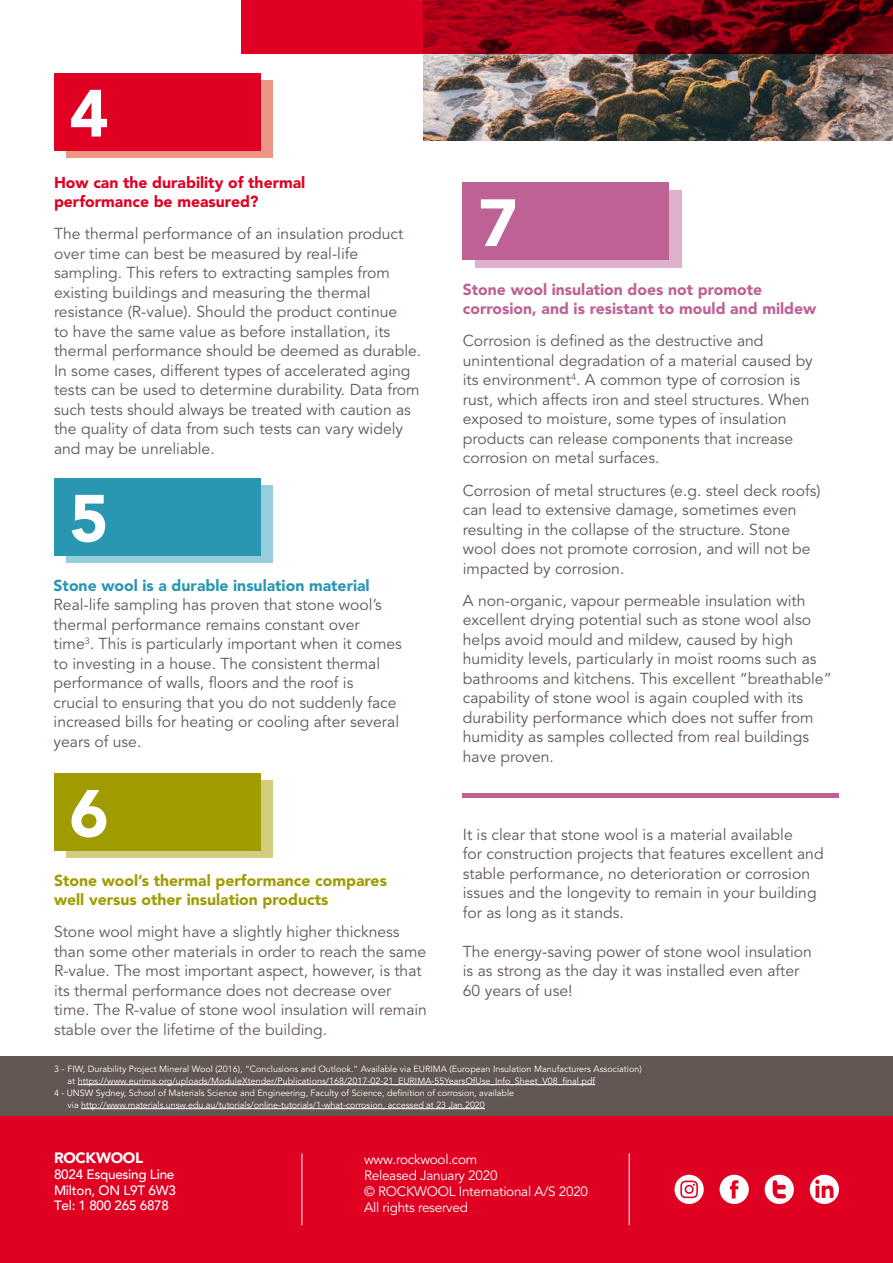
<style>
.page{position:relative;width:893px;height:1263px;background:#fff}
.page>*{position:absolute;margin:0;border:0;box-sizing:border-box;transform-origin:0 0}
.t1{font:900 66px "Avenir LT Std";color:#fff}
.t2{font:15.75px/19.5px "Avenir LT Std";color:#625753}
.t3{font:900 15.75px/18.9px "Avenir LT Std";color:#be6194}
.t4{font:900 15.75px/18.9px "Avenir LT Std";color:#a09c00}
.t5{font:900 15.75px/18.9px "Avenir LT Std";color:#df0022}
.t6{font:900 15.75px "Avenir LT Std";color:#2997b2}
.t7{font:900 15px "Avenir LT Pro";letter-spacing:-.02em;color:#fff}
.t8{font:13.5px/15.8px "Avenir LT Std";letter-spacing:-.02em;color:#fff}
.t9{font:500 13.5px/15.5px "Avenir LT Pro";letter-spacing:-.02em;color:#fff;text-align:justify}
.t10{font:9px "Avenir LT Std";color:#fff}
</style>
<div class="page">
<div style="left:0;top:1056px;width:893px;height:87px;background:#625753"></div>
<hr style="left:78px;top:1084px;width:517px;height:1px;background:#fff">
<hr style="left:81px;top:1108px;width:404px;height:1px;background:#fff">
<div style="left:0;top:1116px;width:893px;height:147px;background:#df0022"></div>
<hr style="left:302px;top:1153px;width:1px;height:72px;background:#fff">
<hr style="left:629px;top:1153px;width:1px;height:72px;background:#fff">
<svg style="left:674px;top:1175px;width:30px;height:29px"></svg>
<svg style="left:720px;top:1175px;width:29px;height:29px"></svg>
<svg style="left:765px;top:1175px;width:29px;height:29px"></svg>
<svg style="left:810px;top:1175px;width:29px;height:29px"></svg>
<img style="left:423px;top:54px;width:470px;height:86px">
<svg style="left:241px;top:0;width:652px;height:54px"></svg>
<div style="left:66px;top:81px;width:207px;height:77px;background:#ec9683"></div>
<div style="left:66px;top:486px;width:207px;height:77px;background:#97cedc"></div>
<div style="left:475px;top:190px;width:206px;height:77px;background:#ddb1cb"></div>
<div style="left:66px;top:781px;width:207px;height:77px;background:#d2cc7f"></div>
<div style="left:54px;top:73px;width:206px;height:77px;background:#df0022"></div>
<div style="left:54px;top:478px;width:206px;height:77px;background:#2997b2"></div>
<div style="left:463px;top:182px;width:206px;height:78px;background:#be6194"></div>
<div style="left:54px;top:773px;width:206px;height:77px;background:#a09c00"></div>
<hr style="left:462px;top:793px;width:377px;height:4px;background:#be6194">
<h1 class="t1" style="left:70px;top:74px;width:41px">4</h1>
<p class="t5" style="left:54px;top:173px;width:253px">How can the durability of thermal performance be measured?</p>
<p class="t2" style="left:54px;top:224px;width:369px">The thermal performance of an insulation product over time can best be measured by real-life sampling. This refers to extracting samples from existing buildings and measuring the thermal resistance (R-value). Should the product continue<br>to have the same value as before installation, its thermal performance should be deemed as durable.<br>In some cases, different types of accelerated aging tests can be used to determine durability. Data from such tests should always be treated with caution as the quality of data from such tests can vary widely and may be unreliable.</p>
<h1 class="t1" style="left:70px;top:479px;width:41px">5</h1>
<p class="t6" style="left:54px;top:576px;width:318px">Stone wool is a durable insulation material</p>
<p class="t2" style="left:54px;top:595px;width:350px">Real-life sampling has proven that stone wool’s thermal performance remains constant over time<sup>3</sup>. This is particularly important when it comes to investing in a house. The consistent thermal performance of walls, floors and the roof is crucial to ensuring that you do not suddenly face increased bills for heating or cooling after several years of use.</p>
<h1 class="t1" style="left:70px;top:774px;width:41px">6</h1>
<p class="t4" style="left:54px;top:871px;width:334px">Stone wool’s thermal performance compares well versus other insulation products</p>
<p class="t2" style="left:54px;top:922px;width:375px">Stone wool might have a slightly higher thickness than some other materials in order to reach the same R-value. The most important aspect, however, is that its thermal performance does not decrease over time. The R-value of stone wool insulation will remain stable over the lifetime of the building.</p>
<h1 class="t1" style="left:478px;top:183px;width:41px">7</h1>
<p class="t3" style="left:463px;top:280px;width:355px">Stone wool insulation does not promote corrosion, and is resistant to mould and mildew</p>
<p class="t2" style="left:463px;top:332px;width:351px">Corrosion is defined as the destructive and unintentional degradation of a material caused by its environment<sup>4</sup>. A common type of corrosion is rust, which affects iron and steel structures. When exposed to moisture, some types of insulation products can release components that increase corrosion on metal surfaces.</p>
<p class="t2" style="left:463px;top:481px;width:359px">Corrosion of metal structures (e.g. steel deck roofs) can lead to extensive damage, sometimes even resulting in the collapse of the structure. Stone wool does not promote corrosion, and will not be impacted by corrosion.</p>
<p class="t2" style="left:463px;top:591px;width:370px">A non-organic, vapour permeable insulation with excellent drying potential such as stone wool also helps avoid mould and mildew, caused by high humidity levels, particularly in moist rooms such as bathrooms and kitchens. This excellent “breathable” capability of stone wool is again coupled with its durability performance which does not suffer from humidity as samples collected from real buildings have proven.</p>
<p class="t2" style="left:463px;top:825px;width:362px">It is clear that stone wool is a material available<br>for construction projects that features excellent and stable performance, no deterioration or corrosion issues and the longevity to remain in your building for as long as it stands.</p>
<p class="t2" style="left:463px;top:942px;width:351px">The energy-saving power of stone wool insulation is as strong as the day it was installed even after<br>60 years of use!</p>
<p class="t10" style="left:54px;top:1063px;width:589px">3 - FIW, Durability Project Mineral Wool (2016), “Conclusions and Outlook.” Available via EURIMA (European Insulation Manufacturers Association)</p>
<p class="t10" style="left:68px;top:1075px;width:529px">at https://www.eurima.org/uploads/ModuleXtender/Publications/168/2017-02-21_EURIMA-55YearsOfUse_Info_Sheet_V08_final.pdf</p>
<p class="t10" style="left:54px;top:1087px;width:462px">4 - UNSW Sydney, School of Materials Science and Engineering, Faculty of Science, definition of corrosion, available</p>
<p class="t10" style="left:68px;top:1099px;width:419px">via http://www.materials.unsw.edu.au/tutorials/online-tutorials/1-what-corrosion, accessed at 23 Jan.2020</p>
<p class="t7" style="left:54px;top:1149px;width:91px">ROCKWOOL</p>
<p class="t9" style="left:54px;top:1167px;width:123px">8024 Esquesing Line Milton, ON L9T 6W3<br>Tel: 1 800 265 6878</p>
<p class="t8" style="left:364px;top:1152px;width:226px">www.rockwool.com<br>Released January 2020<br>© ROCKWOOL International A/S 2020<br>All rights reserved</p>
</div>
